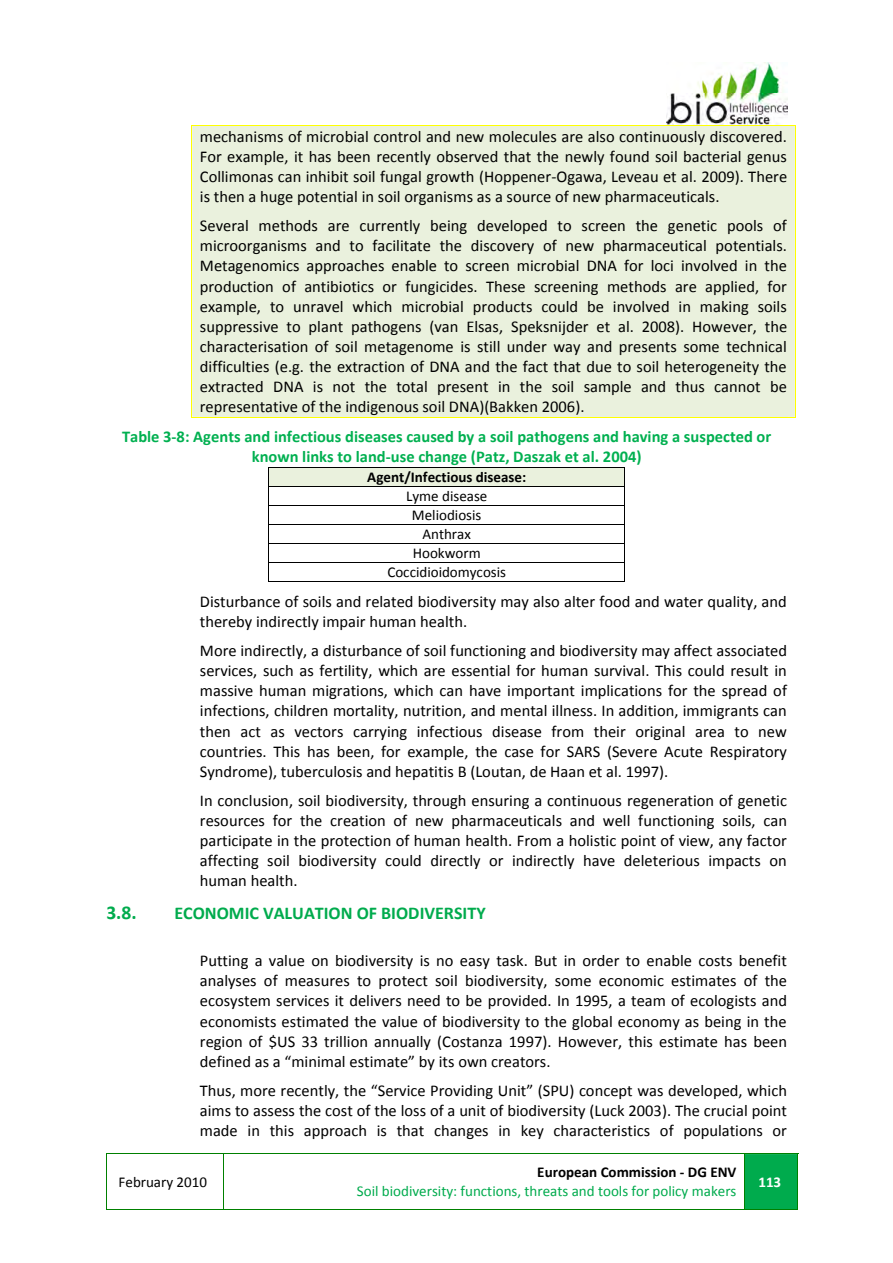
<style>
.page{position:relative;width:893px;height:1263px;background:#fff}
.page>*{position:absolute;margin:0;border:0;box-sizing:border-box;transform-origin:0 0}
.t1{font:700 19.5px "Calibri";color:#00ab4d}
.t2{font:700 18px "Calibri";color:#00ab4d}
.t3{font:16.5px/20.1px "Calibri";color:#000;text-align:justify}
.t4{font:700 16.5px/20.1px "Calibri";color:#00b050;text-align:center}
.t5{font:15px/19px "Calibri";color:#000;text-align:center}
.t6{font:15px "Calibri";color:#00ab4d}
.t7{font:700 15px "Calibri";color:#000}
.t8{font:700 15px "Calibri";color:#fff}
</style>
<div class="page">
<img style="left:666px;top:62px;width:121px;height:63px">
<hr style="left:106px;top:1153px;width:692px;height:1px;background:#008000">
<hr style="left:106px;top:1154px;width:1px;height:56px;background:#008000">
<hr style="left:106px;top:1209px;width:117px;height:1px;background:#008000">
<hr style="left:223px;top:1154px;width:1px;height:56px;background:#008000">
<hr style="left:224px;top:1209px;width:520px;height:1px;background:#008000">
<hr style="left:744px;top:1154px;width:1px;height:56px;background:#008000">
<div style="left:745px;top:1154px;width:53px;height:56px;background:#00ab4d"></div>
<div style="left:192px;top:126px;width:602px;height:291px;background:#eaf1dd"></div>
<div style="left:200px;top:126px;width:587px;height:20px;background:#eaf1dd"></div>
<div style="left:200px;top:146px;width:587px;height:20px;background:#eaf1dd"></div>
<div style="left:200px;top:166px;width:587px;height:20px;background:#eaf1dd"></div>
<div style="left:200px;top:186px;width:587px;height:20px;background:#eaf1dd"></div>
<div style="left:200px;top:206px;width:587px;height:30px;background:#eaf1dd"></div>
<div style="left:200px;top:236px;width:587px;height:20px;background:#eaf1dd"></div>
<div style="left:200px;top:256px;width:587px;height:20px;background:#eaf1dd"></div>
<div style="left:200px;top:276px;width:587px;height:20px;background:#eaf1dd"></div>
<div style="left:200px;top:296px;width:587px;height:20px;background:#eaf1dd"></div>
<div style="left:200px;top:316px;width:587px;height:20px;background:#eaf1dd"></div>
<div style="left:200px;top:336px;width:587px;height:20px;background:#eaf1dd"></div>
<div style="left:200px;top:356px;width:587px;height:21px;background:#eaf1dd"></div>
<div style="left:200px;top:377px;width:587px;height:20px;background:#eaf1dd"></div>
<div style="left:200px;top:397px;width:587px;height:20px;background:#eaf1dd"></div>
<hr style="left:191px;top:125px;width:604px;height:1px;background:#ff0">
<hr style="left:191px;top:126px;width:1px;height:292px;background:#ff0">
<hr style="left:191px;top:417px;width:603px;height:1px;background:#ff0">
<hr style="left:794px;top:126px;width:1px;height:292px;background:#ff0">
<svg style="left:268px;top:467px;width:357px;height:115px"></svg>
<p class="t3" style="left:200px;top:127px;width:589px">mechanisms of microbial control and new molecules are also continuously discovered.<br>For example, it has been recently observed that the newly found soil bacterial genus Collimonas can inhibit soil fungal growth (Hoppener-Ogawa, Leveau et al. 2009). There is then a huge potential in soil organisms as a source of new pharmaceuticals.</p>
<p class="t3" style="left:200px;top:217px;width:588px">Several methods are currently being developed to screen the genetic pools of microorganisms and to facilitate the discovery of new pharmaceutical potentials.<br>Metagenomics approaches enable to screen microbial DNA for loci involved in the production of antibiotics or fungicides. These screening methods are applied, for example, to unravel which microbial products could be involved in making soils suppressive to plant pathogens (van Elsas, Speksnijder et al. 2008). However, the characterisation of soil metagenome is still under way and presents some technical difficulties (e.g. the extraction of DNA and the fact that due to soil heterogeneity the extracted DNA is not the total present in the soil sample and thus cannot be representative of the indigenous soil DNA)(Bakken 2006).</p>
<p class="t4" style="left:122px;top:428px;width:650px">Table 3-8: Agents and infectious diseases caused by a soil pathogens and having a suspected or known links to land-use change (Patz, Daszak et al. 2004)</p>
<p class="t7" style="left:367px;top:471px;width:160px">Agent/Infectious disease:</p>
<p class="t5" style="left:387px;top:488px;width:120px">Lyme disease<br>Meliodiosis<br>Anthrax<br>Hookworm<br>Coccidioidomycosis</p>
<p class="t3" style="left:200px;top:593px;width:588px">Disturbance of soils and related biodiversity may also alter food and water quality, and thereby indirectly impair human health.</p>
<p class="t3" style="left:200px;top:642px;width:588px">More indirectly, a disturbance of soil functioning and biodiversity may affect associated services, such as fertility, which are essential for human survival. This could result in massive human migrations, which can have important implications for the spread of infections, children mortality, nutrition, and mental illness. In addition, immigrants can then act as vectors carrying infectious disease from their original area to new countries. This has been, for example, the case for SARS (Severe Acute Respiratory Syndrome), tuberculosis and hepatitis B (Loutan, de Haan et al. 1997).</p>
<p class="t3" style="left:200px;top:792px;width:588px">In conclusion, soil biodiversity, through ensuring a continuous regeneration of genetic resources for the creation of new pharmaceuticals and well functioning soils, can participate in the protection of human health. From a holistic point of view, any factor affecting soil biodiversity could directly or indirectly have deleterious impacts on human health.</p>
<p class="t1" style="left:106px;top:904px;width:32px">3.8.</p>
<p class="t2" style="left:174px;top:905px;width:313px">ECONOMIC VALUATION OF BIODIVERSITY</p>
<p class="t3" style="left:200px;top:952px;width:588px">Putting a value on biodiversity is no easy task. But in order to enable costs benefit analyses of measures to protect soil biodiversity, some economic estimates of the ecosystem services it delivers need to be provided. In 1995, a team of ecologists and economists estimated the value of biodiversity to the global economy as being in the region of $US 33 trillion annually (Costanza 1997). However, this estimate has been defined as a “minimal estimate” by its own creators.</p>
<p class="t3" style="left:200px;top:1082px;width:588px">Thus, more recently, the “Service Providing Unit” (SPU) concept was developed, which aims to assess the cost of the loss of a unit of biodiversity (Luck 2003). The crucial point made in this approach is that changes in key characteristics of populations or</p>
<p class="t5" style="left:119px;top:1173px;width:90px">February 2010</p>
<p class="t7" style="left:537px;top:1166px;width:201px">European Commission - DG ENV</p>
<p class="t6" style="left:357px;top:1184px;width:381px">Soil biodiversity: functions, threats and tools for policy makers</p>
<p class="t8" style="left:758px;top:1175px;width:24px">113</p>
</div>
